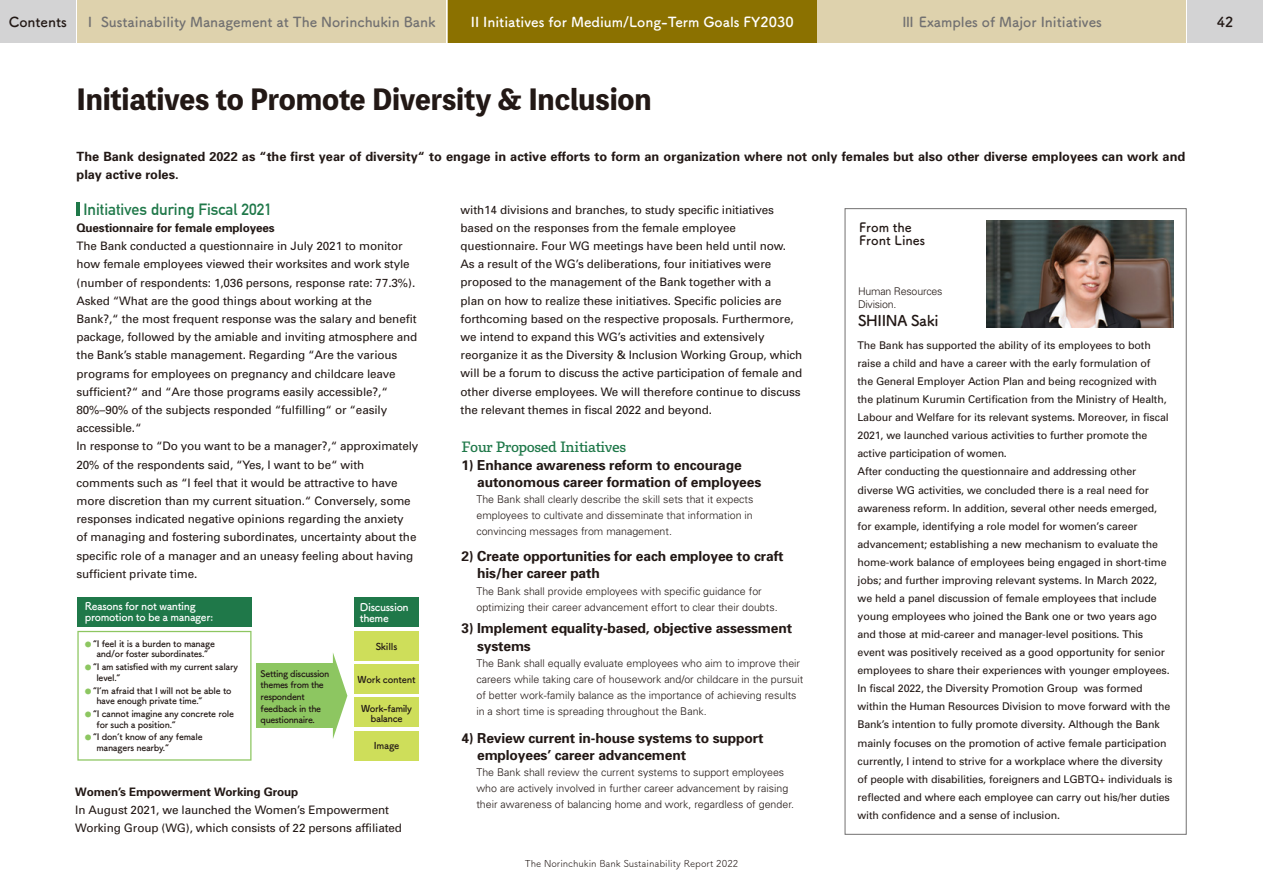
<style>
.page{position:relative;width:1263px;height:893px;background:#fff}
.page>*{position:absolute;margin:0;border:0;box-sizing:border-box;transform-origin:0 0}
.t1{font:800 27.6px "Toppan Bunkyu Midashi Gothic Std N";letter-spacing:-.005em;color:#221815}
.t2{font:700 15.9px "DIN Alternate";color:#1f7849}
.t3{font:14.85px "Tsuku A Rd Gothic Std B";letter-spacing:-.02em;color:#221815}
.t4{font:700 13.8px/17px "Univers";letter-spacing:-.01em;color:#221815}
.t5{font:13.8px "Tsuku A Rd Gothic Std B";color:#727171}
.t6{font:13.8px "Tsuku A Rd Gothic Std B";color:#fff}
.t7{font:13.8px "Toppan Bunkyu Gothic Pr 6 N DB";letter-spacing:-.03em;color:#1f7849}
.t8{font:13.8px "Tsuku A Rd Gothic Std B";color:#221815}
.t9{font:700 12.75px/18.1px "Univers";color:#221815}
.t10{font:12.75px/13.8px "Tsuku A Rd Gothic Std B";color:#221815}
.t11{font:11.7px/18.1px "Univers";letter-spacing:-.01em;color:#221815}
.t12{font:700 11.7px "Univers";letter-spacing:-.01em;color:#221815}
.t13{font:10.65px/18px "Univers";letter-spacing:-.01em;color:#221815}
.t14{font:300 10.65px/15.9px "Univers";color:#221815}
.t15{font:700 10.65px/10.6px "Tsuku A Rd Gothic";letter-spacing:-.03em;color:#fff}
.t16{font:300 10.65px/13.8px "Univers";letter-spacing:-.02em;color:#221815}
.t17{font:9.6px "Tsuku A Rd Gothic Std R";color:#221815}
.t18{font:700 9.6px "Tsuku A Rd Gothic";letter-spacing:-.02em;color:#221815}
.t19{font:700 9.6px/10.6px "Tsuku A Rd Gothic";letter-spacing:-.04em;color:#221815;text-align:center}
.t20{font:700 9px/10.6px "Tsuku A Rd Gothic";letter-spacing:-.025em;color:#221815}
.s1{color:#221815}
.s2{font-size:6.75px;color:#8dc661}
</style>
<div class="page">
<div style="left:77px;top:0;width:369px;height:43px;background:#ded2ad"></div>
<div style="left:817px;top:0;width:368px;height:43px;background:#ded2ad"></div>
<div style="left:1187px;top:0;width:76px;height:43px;background:#d3d3d4"></div>
<div style="left:0;top:0;width:76px;height:43px;background:#d3d3d4"></div>
<img style="left:986px;top:220px;width:188px;height:107px">
<div style="left:77px;top:597px;width:174px;height:30px;background:#1f7849"></div>
<svg style="left:77px;top:631px;width:174px;height:130px"></svg>
<div style="left:354px;top:597px;width:65px;height:30px;background:#1f7849"></div>
<div style="left:354px;top:631px;width:65px;height:30px;background:#cede5a"></div>
<div style="left:354px;top:664px;width:65px;height:30px;background:#cede5a"></div>
<div style="left:354px;top:697px;width:65px;height:30px;background:#cede5a"></div>
<div style="left:354px;top:731px;width:65px;height:30px;background:#cede5a"></div>
<div style="left:257px;top:663px;width:76px;height:65px;background:#8dc661"></div>
<svg style="left:333px;top:653px;width:14px;height:86px"></svg>
<svg style="left:77px;top:203px;width:3px;height:13px"></svg>
<div style="left:448px;top:0;width:368px;height:43px;background:#8b7100"></div>
<p class="t6" style="left:471px;top:11px;width:324px">II Initiatives for Medium/Long-Term Goals FY2030</p>
<p class="t5" style="left:9px;top:11px;width:428px"><span class="s1">Contents</span> Ⅰ Sustainability Management at The Norinchukin Bank</p>
<p class="t5" style="left:901px;top:11px;width:202px">Ⅲ Examples of Major Initiatives</p>
<p class="t8" style="left:1217px;top:11px;width:18px">42</p>
<h1 class="t1" style="left:77px;top:79px;width:577px">Initiatives to Promote Diversity &amp; Inclusion</h1>
<p class="t9" style="left:77px;top:147px;width:1110px">The Bank designated 2022 as “the first year of diversity“ to engage in active efforts to form an organization where not only females but also other diverse employees can work and play active roles.</p>
<h2 class="t2" style="left:83px;top:197px;width:190px">Initiatives during Fiscal 2021</h2>
<p class="t12" style="left:77px;top:220px;width:200px">Questionnaire for female employees</p>
<p class="t11" style="left:77px;top:237px;width:343px">The Bank conducted a questionnaire in July 2021 to monitor how female employees viewed their worksites and work style (number of respondents: 1,036 persons, response rate: 77.3%).<br>Asked “What are the good things about working at the<br>Bank?,“ the most frequent response was the salary and benefit package, followed by the amiable and inviting atmosphere and the Bank’s stable management. Regarding “Are the various programs for employees on pregnancy and childcare leave sufficient?“ and “Are those programs easily accessible?,“ 80%–90% of the subjects responded “fulfilling“ or “easily accessible.“<br>In response to “Do you want to be a manager?,“ approximately 20% of the respondents said, “Yes, I want to be“ with comments such as “I feel that it would be attractive to have more discretion than my current situation.“ Conversely, some responses indicated negative opinions regarding the anxiety<br>of managing and fostering subordinates, uncertainty about the specific role of a manager and an uneasy feeling about having sufficient private time.</p>
<p class="t15" style="left:85px;top:600px;width:130px">Reasons for not wanting promotion to be a manager:</p>
<p class="t15" style="left:360px;top:601px;width:50px">Discussion theme</p>
<p class="t18" style="left:376px;top:639px;width:23px">Skills</p>
<p class="t18" style="left:357px;top:672px;width:60px">Work content</p>
<p class="t19" style="left:361px;top:702px;width:53px">Work-family balance</p>
<p class="t18" style="left:374px;top:738px;width:27px">Image</p>
<p class="t20" style="left:85px;top:638px;width:132px;text-align:center"><span class="s2">●</span> “I feel it is a burden to manage and/or foster subordinates.”</p>
<p class="t20" style="left:96px;top:661px;width:143px;text-indent:-12px"><span class="s2">●</span> “I am satisfied with my current salary level.”</p>
<p class="t20" style="left:96px;top:684px;width:137px;text-indent:-12px"><span class="s2">●</span> “Iʼm afraid that I will not be able to have enough private time.”</p>
<p class="t20" style="left:96px;top:708px;width:139px;text-indent:-12px"><span class="s2">●</span> “I cannot imagine any concrete role for such a position.”</p>
<p class="t20" style="left:96px;top:731px;width:108px;text-indent:-12px"><span class="s2">●</span> “I donʼt know of any female managers nearby.”</p>
<p class="t20" style="left:261px;top:667px;width:70px;line-height:11.7px">Setting discussion themes from the respondent feedback in the questionnaire.</p>
<p class="t12" style="left:75px;top:784px;width:224px">Women’s Empowerment Working Group</p>
<p class="t11" style="left:75px;top:801px;width:328px">In August 2021, we launched the Women’s Empowerment<br>Working Group (WG), which consists of 22 persons affiliated</p>
<p class="t11" style="left:461px;top:200px;width:343px">with14 divisions and branches, to study specific initiatives based on the responses from the female employee questionnaire. Four WG meetings have been held until now.<br>As a result of the WG’s deliberations, four initiatives were proposed to the management of the Bank together with a<br>plan on how to realize these initiatives. Specific policies are forthcoming based on the respective proposals. Furthermore, we intend to expand this WG’s activities and extensively reorganize it as the Diversity &amp; Inclusion Working Group, which will be a forum to discuss the active participation of female and other diverse employees. We will therefore continue to discuss the relevant themes in fiscal 2022 and beyond.</p>
<p class="t7" style="left:461px;top:439px;width:166px">Four Proposed Initiatives</p>
<p class="t4" style="left:477px;top:456px;width:286px;text-indent:-16px">1) Enhance awareness reform to encourage autonomous career formation of employees</p>
<p class="t14" style="left:476px;top:491px;width:279px;text-align:justify">The Bank shall clearly describe the skill sets that it expects employees to cultivate and disseminate that information in convincing messages from management.</p>
<p class="t4" style="left:477px;top:547px;width:308px;text-indent:-16px">2) Create opportunities for each employee to craft his/her career path</p>
<p class="t14" style="left:476px;top:583px;width:303px">The Bank shall provide employees with specific guidance for optimizing their career advancement effort to clear their doubts.</p>
<p class="t4" style="left:477px;top:620px;width:316px;text-indent:-16px">3) Implement equality-based, objective assessment systems</p>
<p class="t14" style="left:476px;top:655px;width:328px">The Bank shall equally evaluate employees who aim to improve their careers while taking care of housework and/or childcare in the pursuit of better work-family balance as the importance of achieving results in a short time is spreading throughout the Bank.</p>
<p class="t4" style="left:477px;top:729px;width:288px;text-indent:-16px">4) Review current in-house systems to support employees’ career advancement</p>
<p class="t14" style="left:476px;top:764px;width:319px">The Bank shall review the current systems to support employees who are actively involved in further career advancement by raising their awareness of balancing home and work, regardless of gender.</p>
<p class="t17" style="left:525px;top:856px;width:215px">The Norinchukin Bank Sustainability Report 2022</p>
<p class="t10" style="left:859px;top:219px;width:67px">From the<br>Front Lines</p>
<p class="t16" style="left:858px;top:284px;width:86px">Human Resources<br>Division.</p>
<p class="t3" style="left:858px;top:309px;width:82px">SHIINA Saki</p>
<p class="t13" style="left:857px;top:336px;width:317px">The Bank has supported the ability of its employees to both raise a child and have a career with the early formulation of<br>the General Employer Action Plan and being recognized with the platinum Kurumin Certification from the Ministry of Health, Labour and Welfare for its relevant systems. Moreover, in fiscal 2021, we launched various activities to further promote the active participation of women.<br>After conducting the questionnaire and addressing other diverse WG activities, we concluded there is a real need for awareness reform. In addition, several other needs emerged, for example, identifying a role model for women’s career advancement; establishing a new mechanism to evaluate the home-work balance of employees being engaged in short-time jobs; and further improving relevant systems. In March 2022, we held a panel discussion of female employees that include young employees who joined the Bank one or two years ago and those at mid-career and manager-level positions. This event was positively received as a good opportunity for senior employees to share their experiences with younger employees.<br>In fiscal 2022, the Diversity Promotion Group was formed within the Human Resources Division to move forward with the Bank’s intention to fully promote diversity. Although the Bank mainly focuses on the promotion of active female participation currently, I intend to strive for a workplace where the diversity of people with disabilities, foreigners and LGBTQ+ individuals is reflected and where each employee can carry out his/her duties with confidence and a sense of inclusion.</p>
</div>
